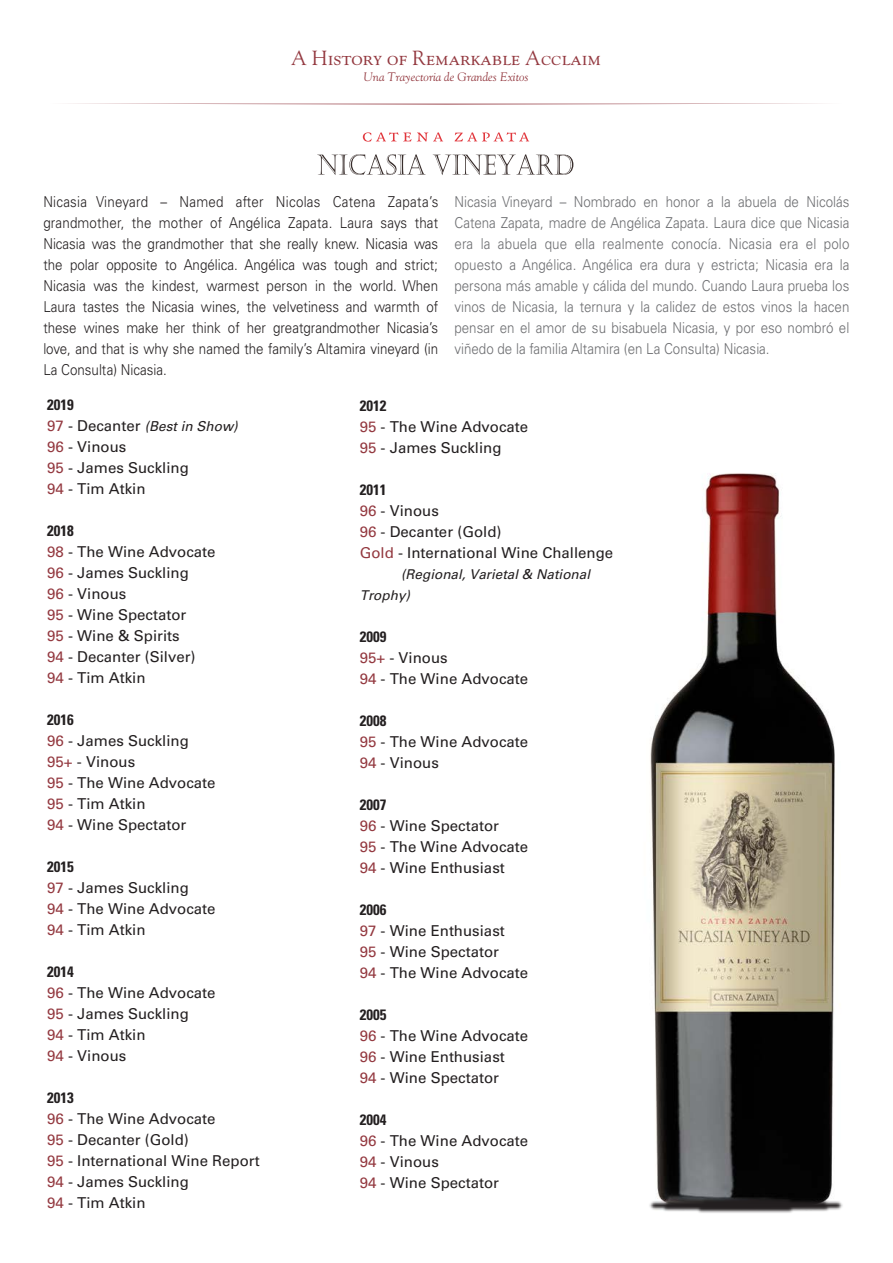
<style>
.page{position:relative;width:893px;height:1263px;background:#fff}
.page>*{position:absolute;margin:0;border:0;box-sizing:border-box;transform-origin:0 0}
.t1{font:20.4px "Goudy SC";color:#93383f}
.t2{font:15px/21px "Univers";color:#231f20}
.t3{font:300 15px/21px "Univers";color:#231f20;text-align:justify;scale:.89 1}
.t4{font:300 15px/21px "Univers";color:#6c6d70;text-align:justify;scale:.89 1}
.t5{font:700 condensed 15px "Univers";color:#231f20}
.t6{font:italic 13.65px "Univers";color:#231f20}
.t7{font:italic 13.5px/21px "Univers";color:#231f20}
.t8{font:12.3px "Goudy Italic Os F";color:#93383f}
.s1{font-style:normal;font-size:15px;color:#93383f}
.s2{font-style:normal;font-size:15px}
.s3{color:#93383f}
.s4{font-weight:700;font-stretch:condensed}
</style>
<div class="page">
<img style="left:650px;top:473px;width:185px;height:673px">
<svg style="left:221px;top:104px;width:450px;height:1px"></svg>
<img style="left:649px;top:1146px;width:194px;height:67px">
<svg style="left:317px;top:154px;width:109px;height:21px"></svg>
<svg style="left:433px;top:154px;width:140px;height:21px"></svg>
<svg style="left:363px;top:132px;width:48px;height:10px"></svg>
<svg style="left:417px;top:132px;width:26px;height:10px"></svg>
<svg style="left:454px;top:132px;width:75px;height:9px"></svg>
<h1 class="t1" style="left:291px;top:46px;width:311px">A History of Remarkable Acclaim</h1>
<p class="t8" style="left:363px;top:69px;width:167px">Una Trayectoria de Grandes Exitos</p>
<p class="t3" style="left:43px;top:192px;width:445px">Nicasia Vineyard – Named after Nicolas Catena Zapata’s grandmother, the mother of Angélica Zapata. Laura says that Nicasia was the grandmother that she really knew. Nicasia was the polar opposite to Angélica. Angélica was tough and strict; Nicasia was the kindest, warmest person in the world. When Laura tastes the Nicasia wines, the velvetiness and warmth of these wines make her think of her greatgrandmother Nicasia’s love, and that is why she named the family’s Altamira vineyard (in La Consulta) Nicasia.</p>
<p class="t5" style="left:47px;top:395px;width:28px">2019</p>
<p class="t6" style="left:47px;top:418px;width:192px"><span class="s1">97</span> <span class="s2">- Decanter</span> (Best in Show)</p>
<p class="t2" style="left:47px;top:436px;width:143px"><span class="s3">96</span> - Vinous<br><span class="s3">95</span> - James Suckling<br><span class="s3">94</span> - Tim Atkin</p>
<p class="t2" style="left:47px;top:520px;width:170px"><span class="s4">2018<br></span><span class="s3">98</span> - The Wine Advocate<br><span class="s3">96</span> - James Suckling<br><span class="s3">96</span> - Vinous<br><span class="s3">95</span> - Wine Spectator<br><span class="s3">95</span> - Wine &amp; Spirits<br><span class="s3">94</span> - Decanter (Silver)<br><span class="s3">94</span> - Tim Atkin</p>
<p class="t2" style="left:47px;top:709px;width:170px"><span class="s4">2016<br></span><span class="s3">96</span> - James Suckling<br><span class="s3">95+</span> - Vinous<br><span class="s3">95</span> - The Wine Advocate<br><span class="s3">95</span> - Tim Atkin<br><span class="s3">94</span> - Wine Spectator</p>
<p class="t2" style="left:47px;top:856px;width:170px"><span class="s4">2015<br></span><span class="s3">97</span> - James Suckling<br><span class="s3">94</span> - The Wine Advocate<br><span class="s3">94</span> - Tim Atkin</p>
<p class="t2" style="left:47px;top:961px;width:170px"><span class="s4">2014<br></span><span class="s3">96</span> - The Wine Advocate<br><span class="s3">95</span> - James Suckling<br><span class="s3">94</span> - Tim Atkin<br><span class="s3">94</span> - Vinous</p>
<p class="t2" style="left:47px;top:1087px;width:214px"><span class="s4">2013<br></span><span class="s3">96</span> - The Wine Advocate<br><span class="s3">95</span> - Decanter (Gold)<br><span class="s3">95</span> - International Wine Report<br><span class="s3">94</span> - James Suckling<br><span class="s3">94</span> - Tim Atkin</p>
<p class="t4" style="left:454px;top:192px;width:445px">Nicasia Vineyard – Nombrado en honor a la abuela de Nicolás Catena Zapata, madre de Angélica Zapata. Laura dice que Nicasia era la abuela que ella realmente conocía. Nicasia era el polo opuesto a Angélica. Angélica era dura y estricta; Nicasia era la persona más amable y cálida del mundo. Cuando Laura prueba los vinos de Nicasia, la ternura y la calidez de estos vinos la hacen pensar en el amor de su bisabuela Nicasia, y por eso nombró el viñedo de la familia Altamira (en La Consulta) Nicasia.</p>
<p class="t2" style="left:360px;top:395px;width:170px"><span class="s4">2012<br></span><span class="s3">95</span> - The Wine Advocate<br><span class="s3">95</span> - James Suckling</p>
<p class="t2" style="left:360px;top:479px;width:255px"><span class="s4">2011<br></span><span class="s3">96</span> - Vinous<br><span class="s3">96</span> - Decanter (Gold)<br><span class="s3">Gold</span> - International Wine Challenge</p>
<p class="t7" style="left:360px;top:563px;width:232px;text-indent:41px">(Regional, Varietal &amp; National<br>Trophy)</p>
<p class="t2" style="left:360px;top:626px;width:170px"><span class="s4">2009<br></span><span class="s3">95+</span> - Vinous<br><span class="s3">94</span> - The Wine Advocate</p>
<p class="t2" style="left:360px;top:710px;width:170px"><span class="s4">2008<br></span><span class="s3">95</span> - The Wine Advocate<br><span class="s3">94</span> - Vinous</p>
<p class="t2" style="left:360px;top:794px;width:170px"><span class="s4">2007<br></span><span class="s3">96</span> - Wine Spectator<br><span class="s3">95</span> - The Wine Advocate<br><span class="s3">94</span> - Wine Enthusiast</p>
<p class="t2" style="left:360px;top:899px;width:170px"><span class="s4">2006<br></span><span class="s3">97</span> - Wine Enthusiast<br><span class="s3">95</span> - Wine Spectator<br><span class="s3">94</span> - The Wine Advocate</p>
<p class="t2" style="left:360px;top:1004px;width:170px"><span class="s4">2005<br></span><span class="s3">96</span> - The Wine Advocate<br><span class="s3">96</span> - Wine Enthusiast<br><span class="s3">94</span> - Wine Spectator</p>
<p class="t2" style="left:360px;top:1109px;width:170px"><span class="s4">2004<br></span><span class="s3">96</span> - The Wine Advocate<br><span class="s3">94</span> - Vinous<br><span class="s3">94</span> - Wine Spectator</p>
</div>
